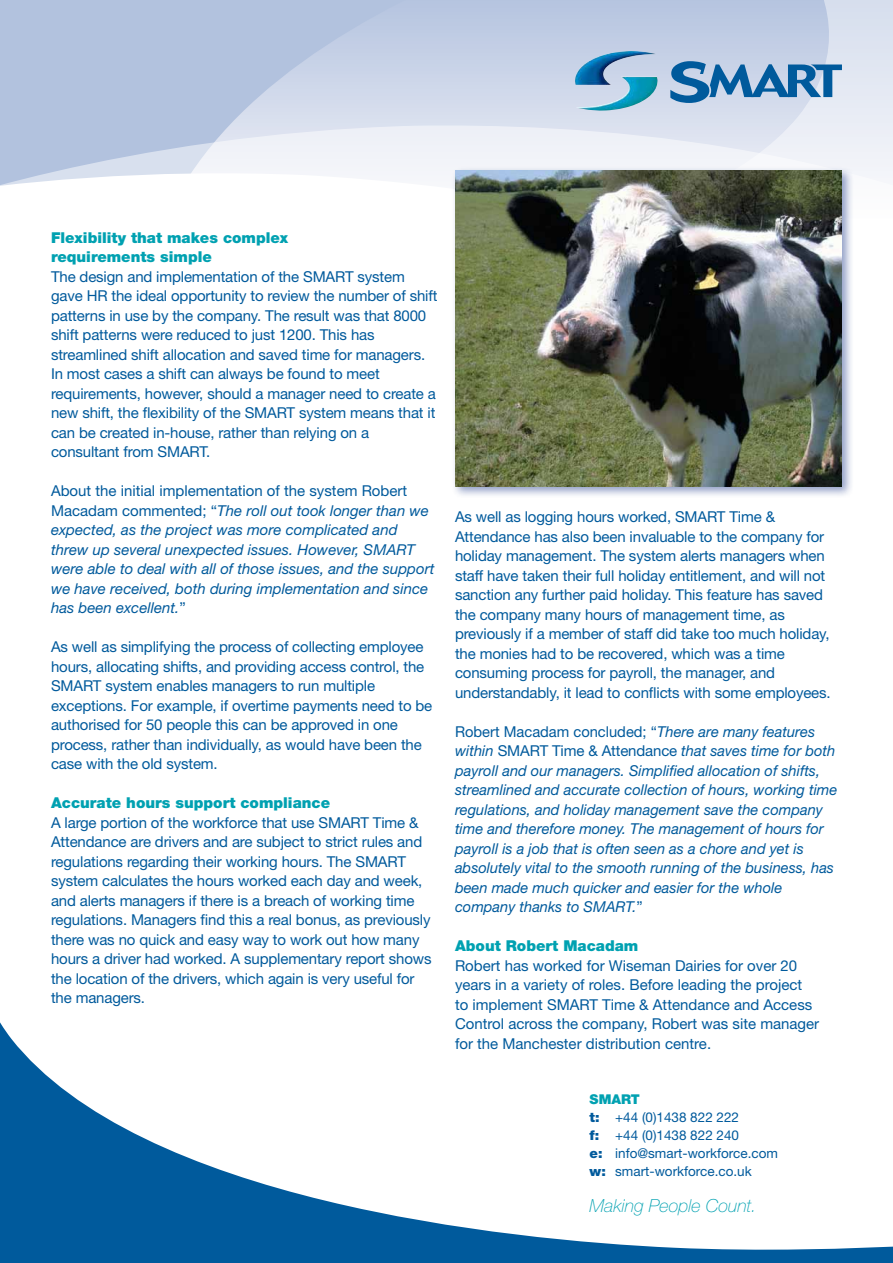
<style>
.page{position:relative;width:893px;height:1263px;background:#fff}
.page>*{position:absolute;margin:0;border:0;box-sizing:border-box;transform-origin:0 0}
.t1{font:italic 100 18px "Helvetica Neue";color:#00a1b1}
.t2{font:15px/19.5px "Helvetica Neue";letter-spacing:-.01em;color:#005a9c}
.t3{font:italic 15px/19.5px "Helvetica Neue";color:#005a9c}
.t4{font:900 15px/19.5px "Helvetica Neue";color:#00a1b1}
.t5{font:13.5px/18px "Helvetica Neue";color:#005a9c}
.s1{font-style:normal}
.s2{font-weight:900;color:#00a1b1}
.s3{font-weight:900}
</style>
<div class="page">
<svg style="left:466px;top:0;width:107px;height:123px;background:#c7d1e6"></svg>
<svg style="left:0;top:0;width:466px;height:123px;background:#bac8e1"></svg>
<svg style="left:573px;top:0;width:320px;height:123px;background:#cbd5e8"></svg>
<svg style="left:0;top:123px;width:893px;height:39px;fill:#edf0f7"></svg>
<svg style="left:670px;top:61px;width:172px;height:42px;background:#74a0c7"></svg>
<img style="left:571px;top:51px;width:90px;height:60px">
<svg style="left:0;top:1022px;width:893px;height:241px"></svg>
<svg style="left:0;top:162px;width:893px;height:24px;fill:#f3f5f9"></svg>
<div style="left:451px;top:166px;width:403px;height:333px;background:#25408f;opacity:.5"></div>
<img style="left:455px;top:170px;width:387px;height:316px">
<p class="t4" style="left:51px;top:228px;width:239px">Flexibility that makes complex requirements simple</p>
<p class="t2" style="left:51px;top:266px;width:388px">The design and implementation of the SMART system gave HR the ideal opportunity to review the number of shift patterns in use by the company. The result was that 8000 shift patterns were reduced to just 1200. This has streamlined shift allocation and saved time for managers.<br>In most cases a shift can always be found to meet requirements, however, should a manager need to create a new shift, the flexibility of the SMART system means that it can be created in-house, rather than relying on a consultant from SMART.</p>
<p class="t3" style="left:51px;top:481px;width:385px"><span class="s1">About the initial implementation of the system Robert Macadam commented; “</span>The roll out took longer than we expected, as the project was more complicated and threw up several unexpected issues. However, SMART were able to deal with all of those issues, and the support we have received, both during implementation and since has been excellent.<span class="s1">”</span></p>
<p class="t2" style="left:51px;top:637px;width:383px">As well as simplifying the process of collecting employee hours, allocating shifts, and providing access control, the SMART system enables managers to run multiple exceptions. For example, if overtime payments need to be authorised for 50 people this can be approved in one process, rather than individually, as would have been the case with the old system.</p>
<p class="t4" style="left:51px;top:793px;width:281px">Accurate hours support compliance</p>
<p class="t2" style="left:51px;top:812px;width:382px">A large portion of the workforce that use SMART Time &amp; Attendance are drivers and are subject to strict rules and regulations regarding their working hours. The SMART system calculates the hours worked each day and week, and alerts managers if there is a breach of working time regulations. Managers find this a real bonus, as previously there was no quick and easy way to work out how many hours a driver had worked. A supplementary report shows the location of the drivers, which again is very useful for the managers.</p>
<p class="t2" style="left:455px;top:507px;width:377px">As well as logging hours worked, SMART Time &amp; Attendance has also been invaluable to the company for holiday management. The system alerts managers when staff have taken their full holiday entitlement, and will not sanction any further paid holiday. This feature has saved the company many hours of management time, as previously if a member of staff did take too much holiday, the monies had to be recovered, which was a time consuming process for payroll, the manager, and understandably, it lead to conflicts with some employees.</p>
<p class="t3" style="left:455px;top:721px;width:384px"><span class="s1">Robert Macadam concluded; “</span>There are many features within <span class="s1">SMART Time &amp; Attendance</span> that saves time for both payroll and our managers. Simplified allocation of shifts, streamlined and accurate collection of hours, working time regulations, and holiday management save the company time and therefore money. The management of hours for payroll is a job that is often seen as a chore and yet is absolutely vital to the smooth running of the business, has been made much quicker and easier for the whole company thanks to SMART.<span class="s1">”</span></p>
<p class="t4" style="left:455px;top:936px;width:185px">About Robert Macadam</p>
<p class="t2" style="left:455px;top:955px;width:366px">Robert has worked for Wiseman Dairies for over 20 years in a variety of roles. Before leading the project to implement SMART Time &amp; Attendance and Access Control across the company, Robert was site manager for the Manchester distribution centre.</p>
<p class="t5" style="left:590px;top:1090px;width:190px"><span class="s2">SMART<br></span><span class="s3">t:</span> +44 (0)1438 822 222<br><span class="s3">f:</span> +44 (0)1438 822 240<br><span class="s3">e:</span> info@smart-workforce.com <span class="s3">w:</span> smart-workforce.co.uk</p>
<p class="t1" style="left:590px;top:1196px;width:168px">Making People Count.</p>
</div>
